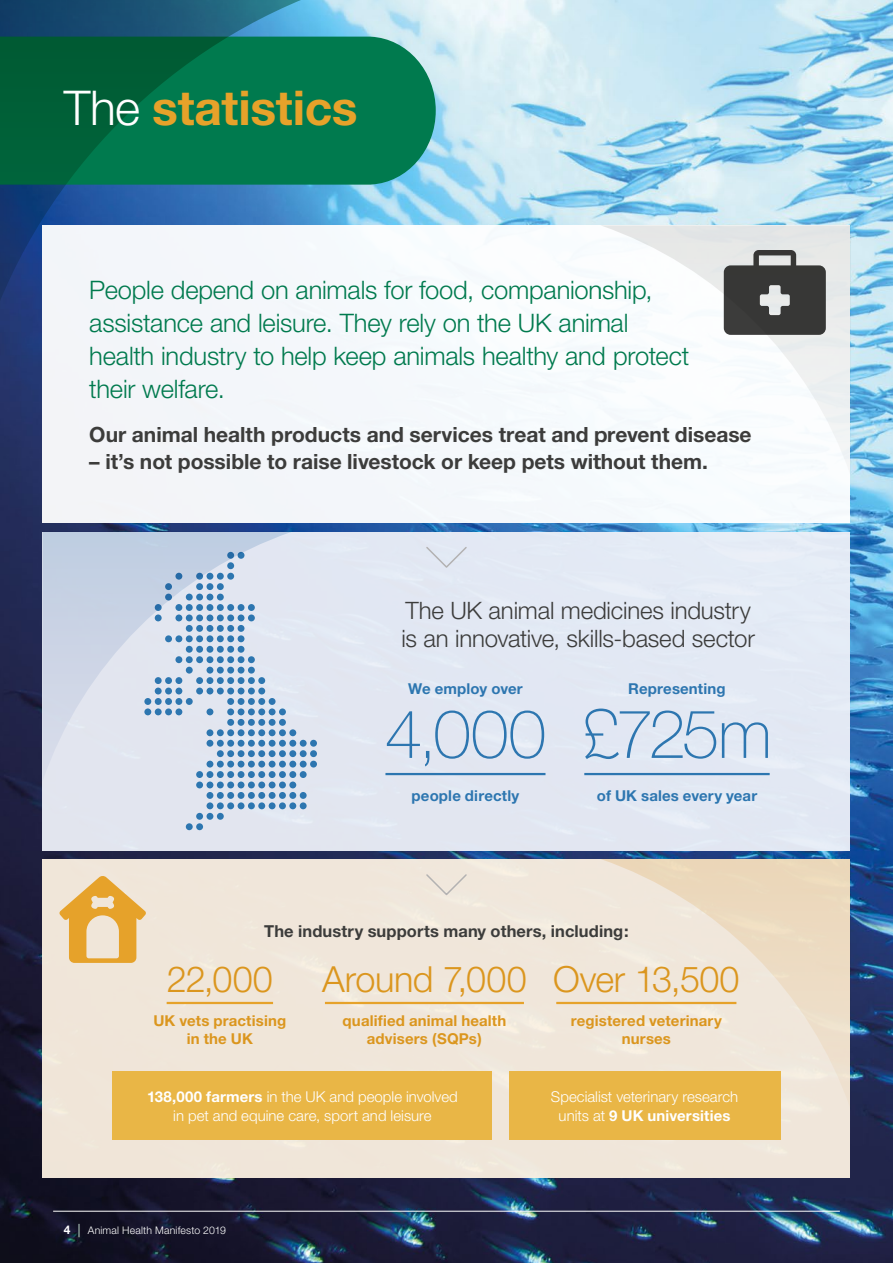
<style>
.page{position:relative;width:893px;height:1263px;background:#fff}
.page>*{position:absolute;margin:0;border:0;box-sizing:border-box;transform-origin:0 0}
.t1{font:100 67.5px "Helvetica Neue";letter-spacing:-.02em;color:#2d76b0}
.t2{font:700 48px "Helvetica Neue";letter-spacing:-.005em;color:#e6a22a}
.t3{font:300 36px "Helvetica Neue";letter-spacing:-.005em;color:#db961e}
.t4{font:300 25.5px/33px "Helvetica Neue";letter-spacing:-.01em;color:#007a4e}
.t5{font:300 24px/28.5px "Helvetica Neue";letter-spacing:-.01em;color:#3c3c3b}
.t6{font:700 21px "Helvetica Neue";color:#3c3c3b}
.t7{font:700 16.5px "Helvetica Neue";letter-spacing:.005em;color:#3c3c3b}
.t8{font:300 15px/18.5px "Helvetica Neue";color:#fff;text-align:center}
.t9{font:700 15px/18px "Helvetica Neue";letter-spacing:.01em;color:#db961e;text-align:center}
.t10{font:700 15px "Helvetica Neue";letter-spacing:.01em;color:#2d76b0}
.body{font:300 10.5px "Helvetica Neue";letter-spacing:.02em;color:#fff}
.s1{font-weight:300;color:#fff}
.s2{font-weight:700}
.s3{font-weight:700;font-size:12px}
.s4{font-size:18px;color:#bdd8ca}
</style>
<div class="page">
<img style="left:0;top:0;width:893px;height:1263px">
<svg style="left:334px;top:37px;width:102px;height:148px;background:#178764"></svg>
<div style="left:43px;top:859px;width:807px;height:319px;background:#f0e6da"></div>
<div style="left:43px;top:531px;width:807px;height:319px;background:#e2e8f3"></div>
<div style="left:289px;top:729px;width:7px;height:7px;background:#2d76b0;border-radius:50%"></div>
<div style="left:289px;top:740px;width:7px;height:7px;background:#2d76b0;border-radius:50%"></div>
<div style="left:300px;top:740px;width:7px;height:7px;background:#2d76b0;border-radius:50%"></div>
<div style="left:310px;top:740px;width:7px;height:7px;background:#2d76b0;border-radius:50%"></div>
<div style="left:289px;top:750px;width:7px;height:7px;background:#2d76b0;border-radius:50%"></div>
<div style="left:300px;top:750px;width:7px;height:7px;background:#2d76b0;border-radius:50%"></div>
<div style="left:310px;top:750px;width:7px;height:7px;background:#2d76b0;border-radius:50%"></div>
<div style="left:289px;top:761px;width:7px;height:6px;background:#2d76b0;border-radius:50%"></div>
<div style="left:300px;top:761px;width:7px;height:6px;background:#2d76b0;border-radius:50%"></div>
<div style="left:310px;top:761px;width:7px;height:6px;background:#2d76b0;border-radius:50%"></div>
<div style="left:289px;top:771px;width:7px;height:7px;background:#2d76b0;border-radius:50%"></div>
<div style="left:300px;top:771px;width:7px;height:7px;background:#2d76b0;border-radius:50%"></div>
<div style="left:196px;top:781px;width:7px;height:7px;background:#2d76b0;border-radius:50%"></div>
<div style="left:207px;top:781px;width:6px;height:7px;background:#2d76b0;border-radius:50%"></div>
<div style="left:217px;top:781px;width:7px;height:7px;background:#2d76b0;border-radius:50%"></div>
<div style="left:227px;top:781px;width:7px;height:7px;background:#2d76b0;border-radius:50%"></div>
<div style="left:238px;top:781px;width:6px;height:7px;background:#2d76b0;border-radius:50%"></div>
<div style="left:248px;top:781px;width:7px;height:7px;background:#2d76b0;border-radius:50%"></div>
<div style="left:258px;top:781px;width:7px;height:7px;background:#2d76b0;border-radius:50%"></div>
<div style="left:269px;top:781px;width:7px;height:7px;background:#2d76b0;border-radius:50%"></div>
<div style="left:279px;top:781px;width:7px;height:7px;background:#2d76b0;border-radius:50%"></div>
<div style="left:289px;top:781px;width:7px;height:7px;background:#2d76b0;border-radius:50%"></div>
<div style="left:207px;top:792px;width:6px;height:7px;background:#2d76b0;border-radius:50%"></div>
<div style="left:217px;top:792px;width:7px;height:7px;background:#2d76b0;border-radius:50%"></div>
<div style="left:227px;top:792px;width:7px;height:7px;background:#2d76b0;border-radius:50%"></div>
<div style="left:238px;top:792px;width:6px;height:7px;background:#2d76b0;border-radius:50%"></div>
<div style="left:248px;top:792px;width:7px;height:7px;background:#2d76b0;border-radius:50%"></div>
<div style="left:258px;top:792px;width:7px;height:7px;background:#2d76b0;border-radius:50%"></div>
<div style="left:269px;top:792px;width:7px;height:7px;background:#2d76b0;border-radius:50%"></div>
<div style="left:279px;top:792px;width:7px;height:7px;background:#2d76b0;border-radius:50%"></div>
<div style="left:289px;top:792px;width:7px;height:7px;background:#2d76b0;border-radius:50%"></div>
<div style="left:300px;top:792px;width:7px;height:7px;background:#2d76b0;border-radius:50%"></div>
<div style="left:207px;top:802px;width:6px;height:7px;background:#2d76b0;border-radius:50%"></div>
<div style="left:217px;top:802px;width:7px;height:7px;background:#2d76b0;border-radius:50%"></div>
<div style="left:227px;top:802px;width:7px;height:7px;background:#2d76b0;border-radius:50%"></div>
<div style="left:238px;top:802px;width:6px;height:7px;background:#2d76b0;border-radius:50%"></div>
<div style="left:248px;top:802px;width:7px;height:7px;background:#2d76b0;border-radius:50%"></div>
<div style="left:258px;top:802px;width:7px;height:7px;background:#2d76b0;border-radius:50%"></div>
<div style="left:269px;top:802px;width:7px;height:7px;background:#2d76b0;border-radius:50%"></div>
<div style="left:279px;top:802px;width:7px;height:7px;background:#2d76b0;border-radius:50%"></div>
<div style="left:289px;top:802px;width:7px;height:7px;background:#2d76b0;border-radius:50%"></div>
<div style="left:300px;top:802px;width:7px;height:7px;background:#2d76b0;border-radius:50%"></div>
<div style="left:196px;top:813px;width:7px;height:7px;background:#2d76b0;border-radius:50%"></div>
<div style="left:207px;top:813px;width:6px;height:7px;background:#2d76b0;border-radius:50%"></div>
<div style="left:217px;top:813px;width:7px;height:7px;background:#2d76b0;border-radius:50%"></div>
<div style="left:186px;top:823px;width:7px;height:7px;background:#2d76b0;border-radius:50%"></div>
<div style="left:196px;top:823px;width:7px;height:7px;background:#2d76b0;border-radius:50%"></div>
<hr style="left:385px;top:773px;width:160px;height:2px;background:#2d76b0">
<hr style="left:584px;top:773px;width:186px;height:2px;background:#2d76b0">
<svg style="left:426px;top:874px;width:41px;height:21px"></svg>
<svg style="left:426px;top:547px;width:41px;height:21px"></svg>
<svg style="left:0;top:0;width:334px;height:334px;background:#0f6964"></svg>
<div style="left:43px;top:225px;width:807px;height:298px;background:#f4f8fb"></div>
<svg style="left:600px;top:859px;width:250px;height:250px"></svg>
<div style="left:113px;top:1072px;width:379px;height:68px;background:#e9b646"></div>
<div style="left:509px;top:1072px;width:271px;height:68px;background:#e9b646"></div>
<hr style="left:167px;top:1002px;width:106px;height:2px;background:#e6a22a">
<hr style="left:325px;top:1002px;width:199px;height:2px;background:#e6a22a">
<hr style="left:556px;top:1002px;width:180px;height:2px;background:#e6a22a">
<svg style="left:59px;top:876px;width:87px;height:87px"></svg>
<svg style="left:602px;top:225px;width:248px;height:183px"></svg>
<svg style="left:43px;top:531px;width:250px;height:251px"></svg>
<hr style="left:53px;top:1211px;width:787px;height:1px;background:#fff">
<p class="t2" style="left:64px;top:78px;width:295px"><span class="s1">The</span> statistics</p>
<p class="t4" style="left:89px;top:273px;width:601px">People depend on animals for food, companionship, assistance and leisure. They rely on the UK animal health industry to help keep animals healthy and protect their welfare.</p>
<p class="t6" style="left:89px;top:422px;width:664px">Our animal health products and services treat and prevent disease</p>
<p class="t6" style="left:89px;top:449px;width:620px">– it’s not possible to raise livestock or keep pets without them.</p>
<p class="t5" style="left:401px;top:595px;width:355px">The UK animal medicines industry is an innovative, skills-based sector</p>
<p class="t10" style="left:408px;top:680px;width:116px">We employ over</p>
<p class="t10" style="left:628px;top:680px;width:99px">Representing</p>
<p class="t1" style="left:385px;top:695px;width:163px">4,000</p>
<p class="t1" style="left:582px;top:695px;width:191px">£725m</p>
<p class="t10" style="left:412px;top:786px;width:109px">people directly</p>
<p class="t10" style="left:597px;top:786px;width:162px">of UK sales every year</p>
<p class="t7" style="left:264px;top:921px;width:366px">The industry supports many others, including:</p>
<p class="t3" style="left:167px;top:957px;width:108px">22,000</p>
<p class="t9" style="left:153px;top:1011px;width:134px">UK vets practising in the UK</p>
<p class="t3" style="left:322px;top:957px;width:206px">Around 7,000</p>
<p class="t9" style="left:343px;top:1011px;width:165px">qualified animal health advisers (SQPs)</p>
<p class="t3" style="left:553px;top:957px;width:188px">Over 13,500</p>
<p class="t9" style="left:571px;top:1011px;width:152px">registered veterinary nurses</p>
<p class="t8" style="left:147px;top:1087px;width:312px"><span class="s2">138,000 farmers</span> in the UK and people involved in pet and equine care, sport and leisure</p>
<p class="t8" style="left:551px;top:1087px;width:189px">Specialist veterinary research units at <span class="s2">9 UK universities</span></p>
<p class="body" style="left:64px;top:1223px;width:164px"><span class="s3">4</span> <span class="s4">|</span> Animal Health Manifesto 2019</p>
</div>
